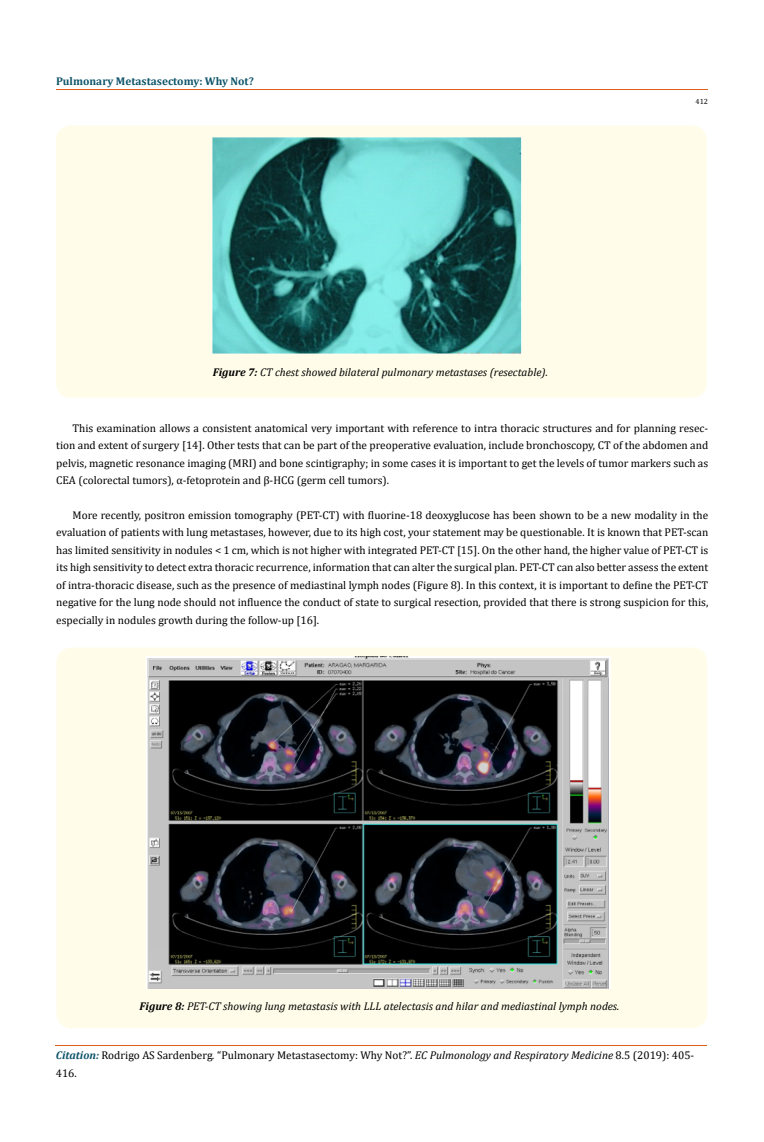
<style>
.page{position:relative;width:764px;height:1142px;background:#fff}
.page>*{position:absolute;margin:0;border:0;box-sizing:border-box;transform-origin:0 0}
.t1{font:11.25px/17.5px "Cambria";color:#000;text-align:justify}
.t2{font:italic 11.25px "Cambria";color:#000}
.t3{font:700 11.25px "Cambria";color:#0e546a}
.t4{font:7.5px "Cambria";color:#000}
.s1{font-weight:700}
.s2{font-weight:700;font-style:italic;color:#0e546a}
.s3{font-style:italic}
</style>
<div class="page">
<hr style="left:56px;top:90px;width:652px;height:1px;background:#e05d1a">
<hr style="left:55px;top:1045px;width:651px;height:1px;background:#e05d1a">
<div style="left:56px;top:125px;width:651px;height:272px;background:#fffde9;border-radius:15px"></div>
<img style="left:213px;top:138px;width:308px;height:216px">
<div style="left:56px;top:647px;width:651px;height:381px;background:#fffde9;border-radius:15px"></div>
<img style="left:147px;top:656px;width:463px;height:332px">
<p class="t3" style="left:56px;top:73px;width:199px">Pulmonary Metastasectomy: Why Not?</p>
<p class="t2" style="left:213px;top:364px;width:337px"><span class="s1">Figure 7:</span> CT chest showed bilateral pulmonary metastases (resectable).</p>
<p class="t4" style="left:695px;top:97px;width:14px">412</p>
<p class="t1" style="left:56px;top:419px;width:653px;text-indent:16px">This examination allows a consistent anatomical very important with reference to intra thoracic structures and for planning resec&shy;tion and extent of surgery [14]. Other tests that can be part of the preoperative evaluation, include bronchoscopy, CT of the abdomen and pelvis, magnetic resonance imaging (MRI) and bone scintigraphy; in some cases it is important to get the levels of tumor markers such as CEA (colorectal tumors), α-fetoprotein and β-HCG (germ cell tumors).</p>
<p class="t1" style="left:56px;top:506px;width:653px;text-indent:16px">More recently, positron emission tomography (PET-CT) with fluorine-18 deoxyglucose has been shown to be a new modality in the evaluation of patients with lung metastases, however, due to its high cost, your statement may be questionable. It is known that PET-scan has limited sensitivity in nodules &lt; 1 cm, which is not higher with integrated PET-CT [15]. On the other hand, the higher value of PET-CT is its high sensitivity to detect extra thoracic recurrence, information that can alter the surgical plan. PET-CT can also better assess the extent of intra-thoracic disease, such as the presence of mediastinal lymph nodes (Figure 8). In this context, it is important to define the PET-CT negative for the lung node should not influence the conduct of state to surgical resection, provided that there is strong suspicion for this, especially in nodules growth during the follow-up [16].</p>
<p class="t2" style="left:140px;top:998px;width:481px"><span class="s1">Figure 8:</span> PET-CT showing lung metastasis with LLL atelectasis and hilar and mediastinal lymph nodes.</p>
<p class="t1" style="left:56px;top:1046px;width:640px"><span class="s2">Citation:</span> Rodrigo AS Sardenberg<span class="s3">.</span> “Pulmonary Metastasectomy: Why Not?”. <span class="s3">EC Pulmonology and Respiratory Medicine</span> 8.5 (2019): 405-<br>416.</p>
</div>
